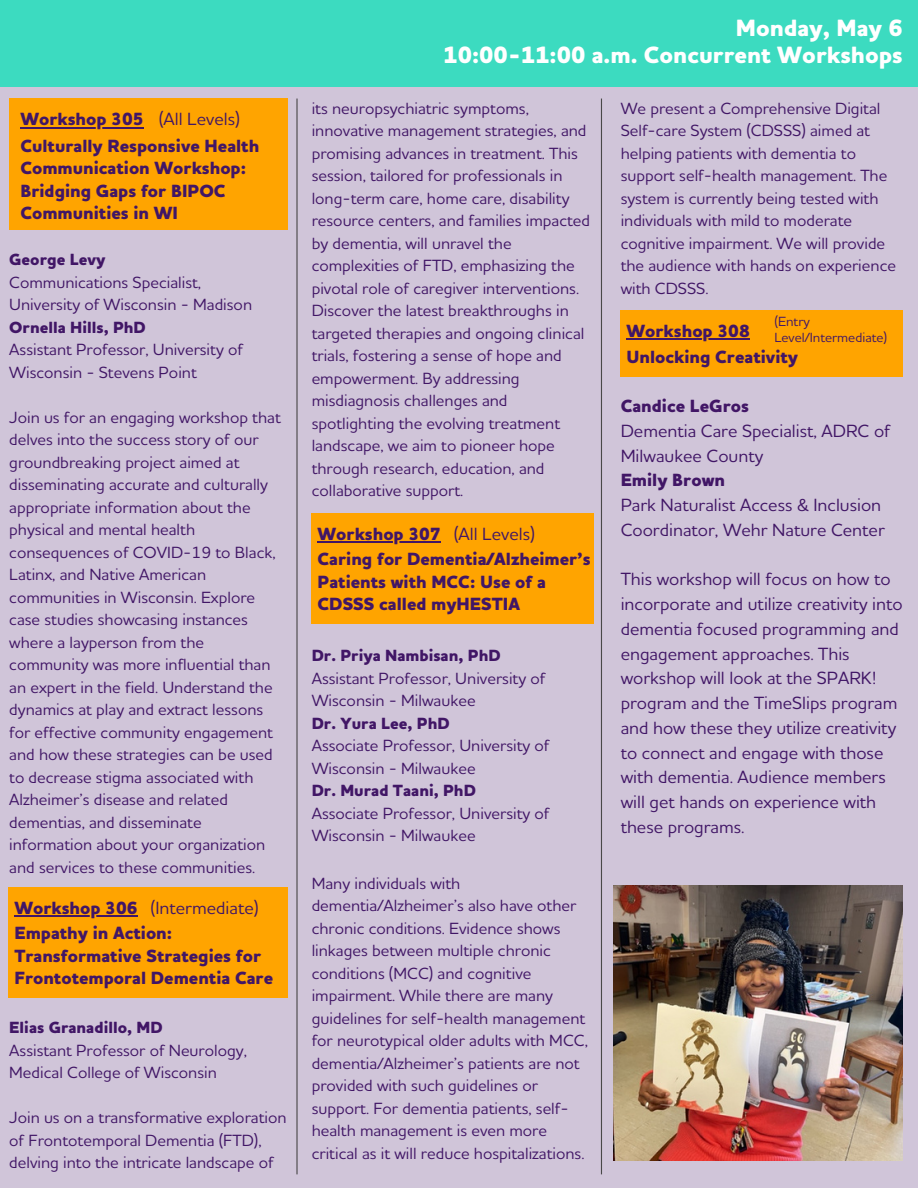
<style>
.page{position:relative;width:918px;height:1188px;background:#d0c5d9}
.page>*{position:absolute;margin:0;border:0;box-sizing:border-box;transform-origin:0 0}
.t1{font:800 24px/27px "Houschka Alt Pro";color:#fff;text-align:right}
.t2{font:500 18px/24.8px "Houschka Alt Pro";color:#411666}
.t3{font:800 18px/22.5px "Houschka Alt Pro";color:#411666}
.t4{font:500 16.5px/22.5px "Houschka Alt Pro";color:#411666}
.t5{font:800 16.5px "Houschka Alt Pro";color:#411666}
.t6{font:500 13.5px/16.8px "Houschka Alt Pro";color:#411666}
</style>
<div class="page">
<hr style="left:296px;top:99px;width:2px;height:1075px;background:#494848">
<div style="left:0;top:0;width:918px;height:86px;background:#3cdbc0"></div>
<div style="left:9px;top:99px;width:279px;height:131px;background:#ffa400"></div>
<div style="left:9px;top:887px;width:279px;height:111px;background:#ffa400"></div>
<hr style="left:20px;top:127px;width:124px;height:1px;background:#411666">
<hr style="left:14px;top:915px;width:124px;height:2px;background:#411666">
<div style="left:312px;top:513px;width:282px;height:111px;background:#ffa400"></div>
<hr style="left:318px;top:541px;width:123px;height:2px;background:#411666">
<div style="left:621px;top:310px;width:282px;height:67px;background:#ffa400"></div>
<hr style="left:627px;top:339px;width:123px;height:1px;background:#411666">
<hr style="left:601px;top:99px;width:1px;height:1075px;background:#494848">
<img style="left:613px;top:885px;width:289px;height:276px">
<p class="t2" style="left:159px;top:105px;width:83px">(All Levels)</p>
<p class="t3" style="left:20px;top:106px;width:240px;line-height:26.2px">Workshop 305<br>Culturally Responsive Health</p>
<p class="t3" style="left:20px;top:156px;width:227px">Communication Workshop:<br>Bridging Gaps for BIPOC<br>Communities in WI</p>
<p class="t5" style="left:9px;top:249px;width:98px">George Levy</p>
<p class="t4" style="left:9px;top:270px;width:244px">Communications Specialist,<br>University of Wisconsin - Madison</p>
<p class="t5" style="left:9px;top:317px;width:138px">Ornella Hills, PhD</p>
<p class="t4" style="left:9px;top:338px;width:235px">Assistant Professor, University of<br>Wisconsin - Stevens Point</p>
<p class="t4" style="left:9px;top:405px;width:273px">Join us for an engaging workshop that delves into the success story of our groundbreaking project aimed at disseminating accurate and culturally appropriate information about the physical and mental health consequences of COVID-19 to Black, Latinx, and Native American communities in Wisconsin. Explore case studies showcasing instances where a layperson from the community was more influential than an expert in the field. Understand the dynamics at play and extract lessons for effective community engagement and how these strategies can be used to decrease stigma associated with Alzheimer’s disease and related dementias, and disseminate information about your organization and services to these communities.</p>
<p class="t3" style="left:14px;top:894px;width:159px;line-height:25.7px">Workshop 306<br>Empathy in Action:</p>
<p class="t3" style="left:14px;top:944px;width:260px">Transformative Strategies for<br>Frontotemporal Dementia Care</p>
<p class="t2" style="left:151px;top:895px;width:110px">(Intermediate)</p>
<p class="t5" style="left:9px;top:1017px;width:155px">Elias Granadillo, MD</p>
<p class="t4" style="left:9px;top:1038px;width:239px">Assistant Professor of Neurology,<br>Medical College of Wisconsin</p>
<p class="t4" style="left:9px;top:1106px;width:279px">Join us on a transformative exploration of Frontotemporal Dementia (FTD), delving into the intricate landscape of</p>
<h1 class="t1" style="left:443px;top:13px;width:461px">Monday, May 6<br>10:00-11:00 a.m. Concurrent Workshops</h1>
<p class="t4" style="left:312px;top:96px;width:280px">its neuropsychiatric symptoms, innovative management strategies, and promising advances in treatment. This session, tailored for professionals in long-term care, home care, disability resource centers, and families impacted by dementia, will unravel the complexities of FTD, emphasizing the pivotal role of caregiver interventions.<br>Discover the latest breakthroughs in targeted therapies and ongoing clinical trials, fostering a sense of hope and empowerment. By addressing misdiagnosis challenges and spotlighting the evolving treatment landscape, we aim to pioneer hope through research, education, and collaborative support.</p>
<p class="t2" style="left:454px;top:521px;width:83px">(All Levels)</p>
<p class="t3" style="left:318px;top:520px;width:275px;line-height:25.7px">Workshop 307<br>Caring for Dementia/Alzheimer’s</p>
<p class="t3" style="left:318px;top:570px;width:230px">Patients with MCC: Use of a<br>CDSSS called myHESTIA</p>
<p class="t5" style="left:312px;top:645px;width:191px">Dr. Priya Nambisan, PhD</p>
<p class="t4" style="left:312px;top:666px;width:235px">Assistant Professor, University of<br>Wisconsin - Milwaukee</p>
<p class="t5" style="left:312px;top:713px;width:139px">Dr. Yura Lee, PhD</p>
<p class="t4" style="left:312px;top:734px;width:239px">Associate Professor, University of<br>Wisconsin - Milwaukee</p>
<p class="t5" style="left:312px;top:780px;width:166px">Dr. Murad Taani, PhD</p>
<p class="t4" style="left:312px;top:801px;width:239px">Associate Professor, University of<br>Wisconsin - Milwaukee</p>
<p class="t4" style="left:312px;top:871px;width:278px">Many individuals with dementia/Alzheimer’s also have other chronic conditions. Evidence shows linkages between multiple chronic conditions (MCC) and cognitive impairment. While there are many guidelines for self-health management for neurotypical older adults with MCC, dementia/Alzheimer’s patients are not provided with such guidelines or support. For dementia patients, self&shy;health management is even more critical as it will reduce hospitalizations.</p>
<p class="t4" style="left:621px;top:96px;width:277px">We present a Comprehensive Digital Self-care System (CDSSS) aimed at helping patients with dementia to support self-health management. The system is currently being tested with individuals with mild to moderate cognitive impairment. We will provide the audience with hands on experience with CDSSS.</p>
<p class="t6" style="left:774px;top:312px;width:114px">(Entry<br>Level/Intermediate)</p>
<p class="t3" style="left:627px;top:318px;width:173px;line-height:25.7px">Workshop 308<br>Unlocking Creativity</p>
<p class="t3" style="left:621px;top:394px;width:130px">Candice LeGros</p>
<p class="t2" style="left:621px;top:418px;width:271px">Dementia Care Specialist, ADRC of<br>Milwaukee County</p>
<p class="t3" style="left:621px;top:468px;width:106px">Emily Brown</p>
<p class="t2" style="left:621px;top:492px;width:266px">Park Naturalist Access &amp; Inclusion<br>Coordinator, Wehr Nature Center</p>
<p class="t2" style="left:621px;top:566px;width:283px">This workshop will focus on how to incorporate and utilize creativity into dementia focused programming and engagement approaches. This workshop will look at the SPARK! program and the TimeSlips program and how these they utilize creativity to connect and engage with those with dementia. Audience members will get hands on experience with these programs.</p>
</div>
